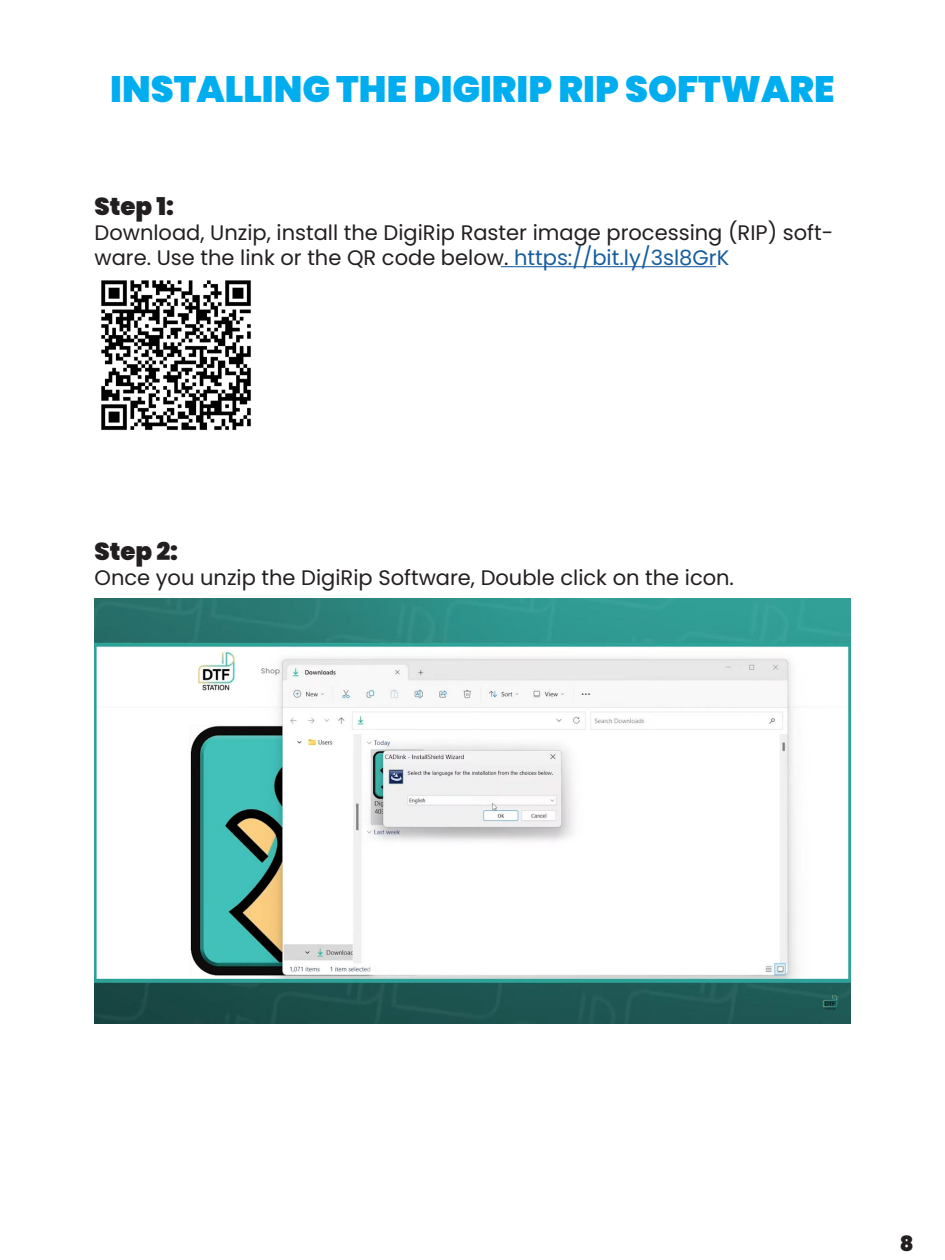
<style>
.page{position:relative;width:945px;height:1260px;background:#fff}
.page>*{position:absolute;margin:0;border:0;box-sizing:border-box;transform-origin:0 0}
.t1{font:900 36.75px "Poppins";color:#00aeef}
.t2{font:900 24.5px "Poppins";color:#231f20}
.t3{font:21px/25.2px "Poppins";color:#231f20}
.t4{font:900 21px "Poppins";color:#231f20}
.s1{font-style:inherit}
.s2{color:#175d9e}
</style>
<div class="page">
<hr style="left:501px;top:266px;width:215px;height:1px;background:#175d9e">
<img style="left:94px;top:598px;width:757px;height:426px">
<img style="left:101px;top:280px;width:150px;height:151px">
<h1 class="t1" style="left:110px;top:67px;width:726px">INSTALLING THE DIGIRIP RIP SOFTWARE</h1>
<p class="t2" style="left:94px;top:192px;width:81px">Step 1:</p>
<p class="t3" style="left:94px;top:220px;width:740px">Download, Unzip, install the DigiRip Raster image processing (RIP) soft&shy;ware. Use the link or the QR code b<span class="s1">e</span>low. <span class="s2">https://bit.ly/3sl8GrK</span></p>
<p class="t2" style="left:94px;top:537px;width:85px">Step 2:</p>
<p class="t3" style="left:94px;top:565px;width:641px">Once you unzip the DigiRip Software, Double click on the icon.</p>
<p class="t4" style="left:900px;top:1231px;width:15px">8</p>
</div>
